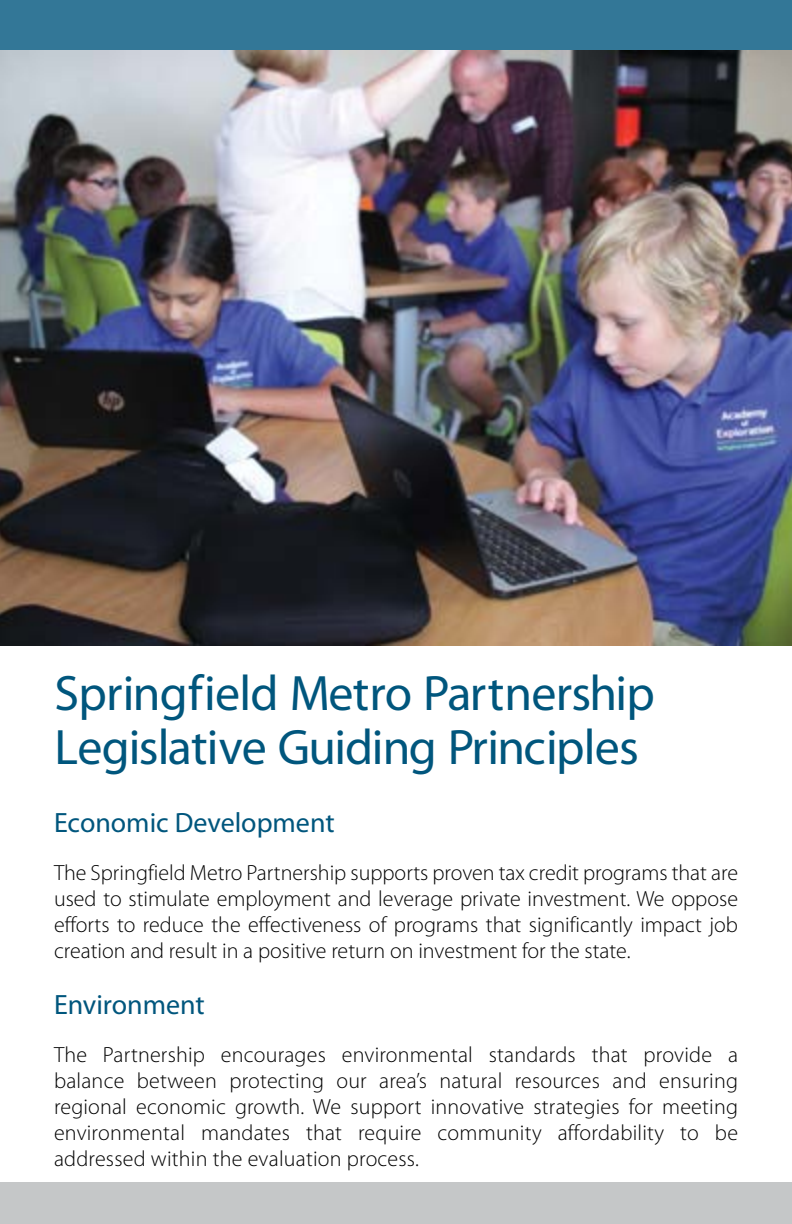
<style>
.page{position:relative;width:792px;height:1224px;background:#fff}
.page>*{position:absolute;margin:0;border:0;box-sizing:border-box;transform-origin:0 0}
.t1{font:50px/54px "Myriad Pro";letter-spacing:-.015em;color:#00567d}
.t2{font:28px "Myriad Pro";color:#00567d}
.t3{font:300 22px/26px "Myriad Pro";color:#000;text-align:justify}
</style>
<div class="page">
<div style="left:0;top:0;width:792px;height:490px;background:#337797"></div>
<div style="left:0;top:1183px;width:792px;height:41px;background:#c5c7c8"></div>
<img style="left:0;top:50px;width:792px;height:595px">
<h1 class="t1" style="left:54px;top:665px;width:602px">Springfield Metro Partnership<br>Legislative Guiding Principles</h1>
<p class="t2" style="left:54px;top:805px;width:282px">Economic Development</p>
<p class="t3" style="left:54px;top:860px;width:686px">The Springfield Metro Partnership supports proven tax credit programs that are used to stimulate employment and leverage private investment. We oppose efforts to reduce the effectiveness of programs that significantly impact job creation and result in a positive return on investment for the state.</p>
<p class="t2" style="left:54px;top:987px;width:152px">Environment</p>
<p class="t3" style="left:54px;top:1042px;width:686px">The Partnership encourages environmental standards that provide a balance between protecting our area’s natural resources and ensuring regional economic growth. We support innovative strategies for meeting environmental mandates that require community affordability to be addressed within the evaluation process.</p>
</div>
